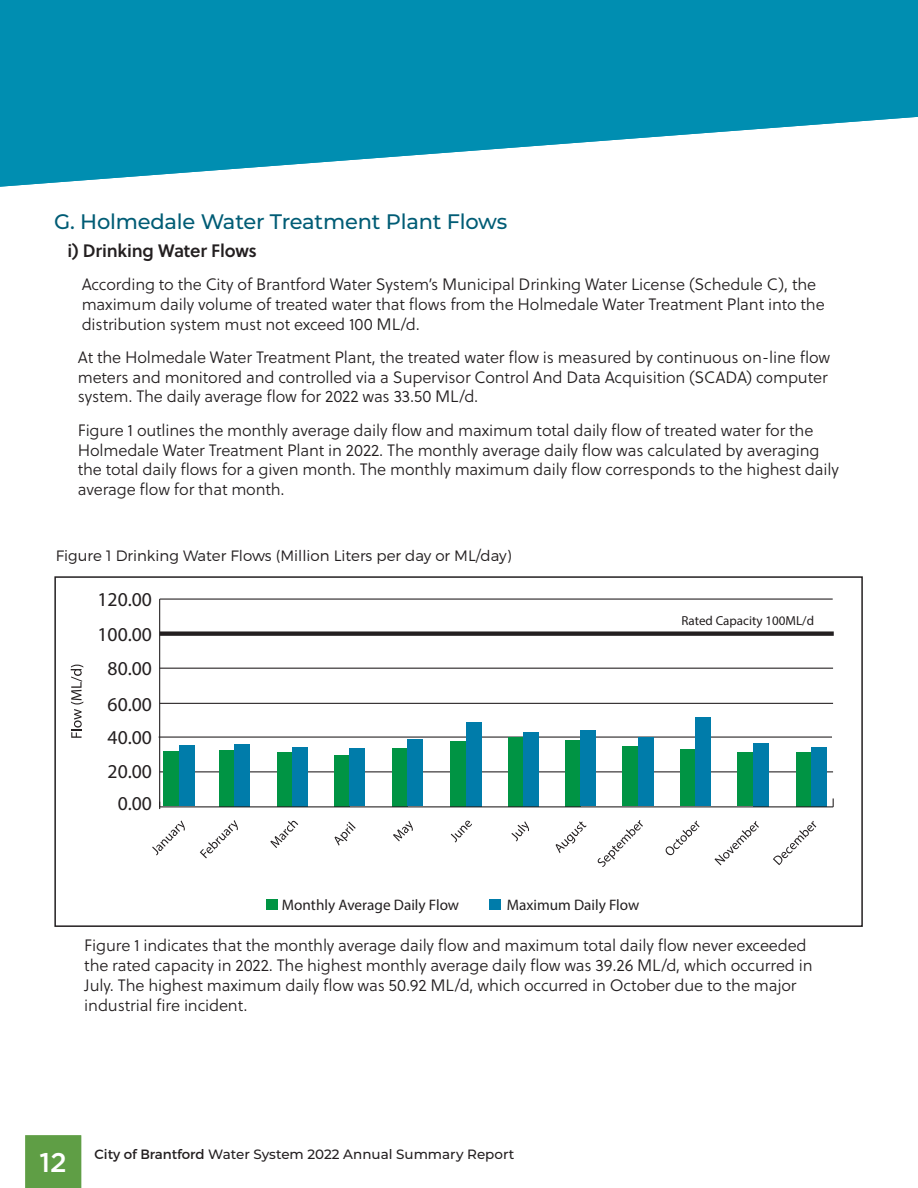
<style>
.page{position:relative;width:918px;height:1188px;background:#fff}
.page>*{position:absolute;margin:0;border:0;box-sizing:border-box;transform-origin:0 0}
.t1{font:500 27px "Gotham";color:#fff}
.subheader{font:500 21px "Montserrat";letter-spacing:-.01em;color:#005c75}
.t2{font:19.65px "Myriad Pro";color:#231f20}
.ii-style{font:18px "Soleil Sb";letter-spacing:-.01em;color:#231f20}
.Body_copy_-p{font:16.5px/19.8px "Soleil Lt";letter-spacing:-.01em;color:#231f20}
.t3{font:15.3px "Myriad Pro";color:#231f20}
.figure-copy{font:300 15px "Montserrat";color:#231f20}
.t4{font:500 13.5px "Montserrat";color:#231f20}
.t5{font:13.05px "Myriad Pro";color:#231f20}
.s1{font-weight:400}
</style>
<div class="page">
<div style="left:25px;top:1135px;width:57px;height:53px;background:#5f9e45"></div>
<svg style="left:0;top:0;width:918px;height:187px;fill:#008eb1"></svg>
<hr style="left:159px;top:599px;width:1px;height:210px;background:#231f20">
<div style="left:160px;top:631px;width:674px;height:5px;background:#231f20"></div>
<hr style="left:160px;top:599px;width:673px;height:1px;background:#231f20">
<hr style="left:160px;top:668px;width:673px;height:1px;background:#231f20">
<hr style="left:160px;top:703px;width:673px;height:1px;background:#231f20">
<hr style="left:159px;top:737px;width:673px;height:1px;background:#231f20">
<hr style="left:160px;top:771px;width:673px;height:1px;background:#231f20">
<div style="left:219px;top:750px;width:16px;height:57px;background:#009444"></div>
<div style="left:235px;top:744px;width:15px;height:63px;background:#007caa"></div>
<div style="left:277px;top:752px;width:15px;height:55px;background:#009444"></div>
<div style="left:293px;top:747px;width:15px;height:60px;background:#007caa"></div>
<div style="left:334px;top:755px;width:16px;height:51px;background:#009444"></div>
<div style="left:350px;top:749px;width:15px;height:57px;background:#007caa"></div>
<div style="left:392px;top:748px;width:16px;height:58px;background:#009444"></div>
<div style="left:266px;top:899px;width:11px;height:11px;background:#009444"></div>
<div style="left:490px;top:899px;width:11px;height:11px;background:#007caa"></div>
<div style="left:408px;top:739px;width:15px;height:67px;background:#007caa"></div>
<div style="left:450px;top:741px;width:16px;height:66px;background:#009444"></div>
<div style="left:466px;top:722px;width:15px;height:85px;background:#007caa"></div>
<div style="left:508px;top:737px;width:15px;height:70px;background:#009444"></div>
<div style="left:523px;top:733px;width:16px;height:74px;background:#007caa"></div>
<div style="left:565px;top:740px;width:15px;height:66px;background:#009444"></div>
<div style="left:580px;top:731px;width:16px;height:75px;background:#007caa"></div>
<div style="left:623px;top:746px;width:15px;height:60px;background:#009444"></div>
<div style="left:638px;top:737px;width:15px;height:69px;background:#007caa"></div>
<div style="left:680px;top:750px;width:15px;height:56px;background:#009444"></div>
<div style="left:695px;top:717px;width:16px;height:89px;background:#007caa"></div>
<div style="left:738px;top:753px;width:15px;height:53px;background:#009444"></div>
<div style="left:753px;top:743px;width:15px;height:63px;background:#007caa"></div>
<div style="left:796px;top:752px;width:15px;height:55px;background:#009444"></div>
<div style="left:811px;top:747px;width:16px;height:60px;background:#007caa"></div>
<div style="left:164px;top:751px;width:15px;height:55px;background:#009444"></div>
<div style="left:179px;top:746px;width:15px;height:60px;background:#007caa"></div>
<hr style="left:160px;top:806px;width:673px;height:1px;background:#231f20">
<svg style="left:152px;top:820px;width:33px;height:35px"></svg>
<svg style="left:200px;top:820px;width:38px;height:38px"></svg>
<svg style="left:270px;top:820px;width:28px;height:28px"></svg>
<svg style="left:335px;top:822px;width:21px;height:24px"></svg>
<svg style="left:393px;top:821px;width:20px;height:20px"></svg>
<svg style="left:451px;top:820px;width:21px;height:22px"></svg>
<svg style="left:511px;top:821px;width:18px;height:20px"></svg>
<svg style="left:556px;top:821px;width:31px;height:32px"></svg>
<svg style="left:597px;top:820px;width:46px;height:47px"></svg>
<svg style="left:665px;top:821px;width:35px;height:35px"></svg>
<svg style="left:714px;top:821px;width:45px;height:44px"></svg>
<svg style="left:773px;top:821px;width:43px;height:44px"></svg>
<svg style="left:71px;top:665px;width:12px;height:73px"></svg>
<div style="left:54px;top:576px;width:809px;height:351px;border:2px solid #231f20"></div>
<h2 class="subheader" style="left:54px;top:207px;width:455px">G. Holmedale Water Treatment Plant Flows</h2>
<p class="ii-style" style="left:68px;top:237px;width:191px">i) Drinking Water Flows</p>
<p class="Body_copy_-p" style="left:82px;top:274px;width:745px">According to the City of Brantford Water System’s Municipal Drinking Water License (Schedule C), the maximum daily volume of treated water that flows from the Holmedale Water Treatment Plant into the distribution system must not exceed 100 ML/d.</p>
<p class="Body_copy_-p" style="left:78px;top:347px;width:754px">At the Holmedale Water Treatment Plant, the treated water flow is measured by continuous on-line flow meters and monitored and controlled via a Supervisor Control And Data Acquisition (SCADA) computer system. The daily average flow for 2022 was 33.50 ML/d.</p>
<p class="Body_copy_-p" style="left:78px;top:420px;width:763px">Figure 1 outlines the monthly average daily flow and maximum total daily flow of treated water for the Holmedale Water Treatment Plant in 2022. The monthly average daily flow was calculated by averaging the total daily flows for a given month. The monthly maximum daily flow corresponds to the highest daily average flow for that month.</p>
<p class="figure-copy" style="left:56px;top:547px;width:457px">Figure 1 Drinking Water Flows (Million Liters per day or ML/day)</p>
<p class="t2" style="left:97px;top:588px;width:56px">120.00</p>
<p class="t2" style="left:97px;top:623px;width:56px">100.00</p>
<p class="t2" style="left:108px;top:657px;width:46px">80.00</p>
<p class="t2" style="left:108px;top:693px;width:46px">60.00</p>
<p class="t2" style="left:108px;top:726px;width:46px">40.00</p>
<p class="t2" style="left:108px;top:760px;width:46px">20.00</p>
<p class="t2" style="left:118px;top:791px;width:36px">0.00</p>
<p class="t5" style="left:681px;top:612px;width:134px">Rated Capacity 100ML/d</p>
<p class="t3" style="left:282px;top:896px;width:179px">Monthly Average Daily Flow</p>
<p class="t3" style="left:507px;top:895px;width:134px">Maximum Daily Flow</p>
<p class="Body_copy_-p" style="left:84px;top:936px;width:730px">Figure 1 indicates that the monthly average daily flow and maximum total daily flow never exceeded the rated capacity in 2022. The highest monthly average daily flow was 39.26 ML/d, which occurred in July. The highest maximum daily flow was 50.92 ML/d, which occurred in October due to the major industrial fire incident.</p>
<h1 class="t1" style="left:39px;top:1145px;width:29px">12</h1>
<p class="t4" style="left:94px;top:1145px;width:421px"><span class="s1">City of Brantford</span> Water System 2022 Annual Summary Report</p>
</div>
